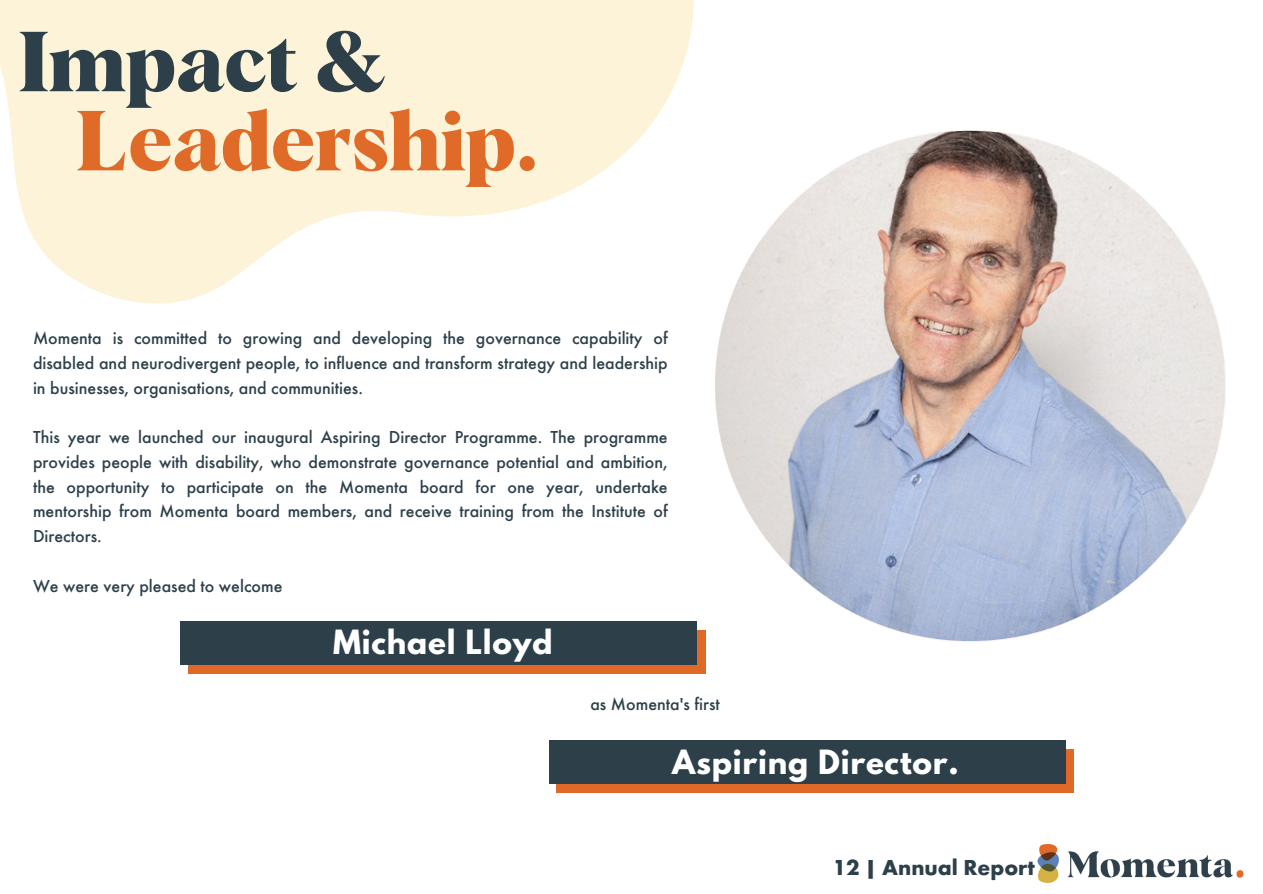
<style>
.page{position:relative;width:1263px;height:894px;background:#fff}
.page>*{position:absolute;margin:0;border:0;box-sizing:border-box;transform-origin:0 0}
.t1{font:700 82.95px "Albra";color:#e06b28}
.t2{font:700 82.95px "Albra";color:#2d404a}
.t3{font:700 29.55px "League Spartan";letter-spacing:.03em;color:#fff}
.t4{font:700 22.5px "Futura";color:#2d404a}
.t5{font:500 18px/24.8px "Futura";color:#2d404a;text-align:justify}
</style>
<div class="page">
<svg style="left:0;top:0;width:694px;height:304px;fill:#fdf3d8"></svg>
<img style="left:715px;top:131px;width:510px;height:510px">
<div style="left:188px;top:630px;width:517px;height:43px;background:#e06928"></div>
<div style="left:181px;top:621px;width:516px;height:43px;background:#2d404a"></div>
<div style="left:556px;top:749px;width:517px;height:43px;background:#e06928"></div>
<div style="left:549px;top:740px;width:516px;height:43px;background:#2d404a"></div>
<img style="left:1037px;top:843px;width:207px;height:40px">
<p class="t2" style="left:18px;top:26px;width:368px">Impact &amp;</p>
<p class="t1" style="left:76px;top:105px;width:464px">Leadership.</p>
<p class="t5" style="left:33px;top:327px;width:636px">Momenta is committed to growing and developing the governance capability of disabled and neurodivergent people, to influence and transform strategy and leadership in businesses, organisations, and communities.</p>
<p class="t5" style="left:33px;top:426px;width:636px">This year we launched our inaugural Aspiring Director Programme. The programme provides people with disability, who demonstrate governance potential and ambition, the opportunity to participate on the Momenta board for one year, undertake mentorship from Momenta board members, and receive training from the Institute of Directors.</p>
<p class="t5" style="left:33px;top:575px;width:251px">We were very pleased to welcome</p>
<p class="t3" style="left:333px;top:627px;width:221px">Michael Lloyd</p>
<p class="t5" style="left:590px;top:693px;width:131px">as Momenta's first</p>
<p class="t3" style="left:672px;top:746px;width:288px">Aspiring Director.</p>
<p class="t4" style="left:833px;top:858px;width:204px">12 | Annual Report</p>
</div>
